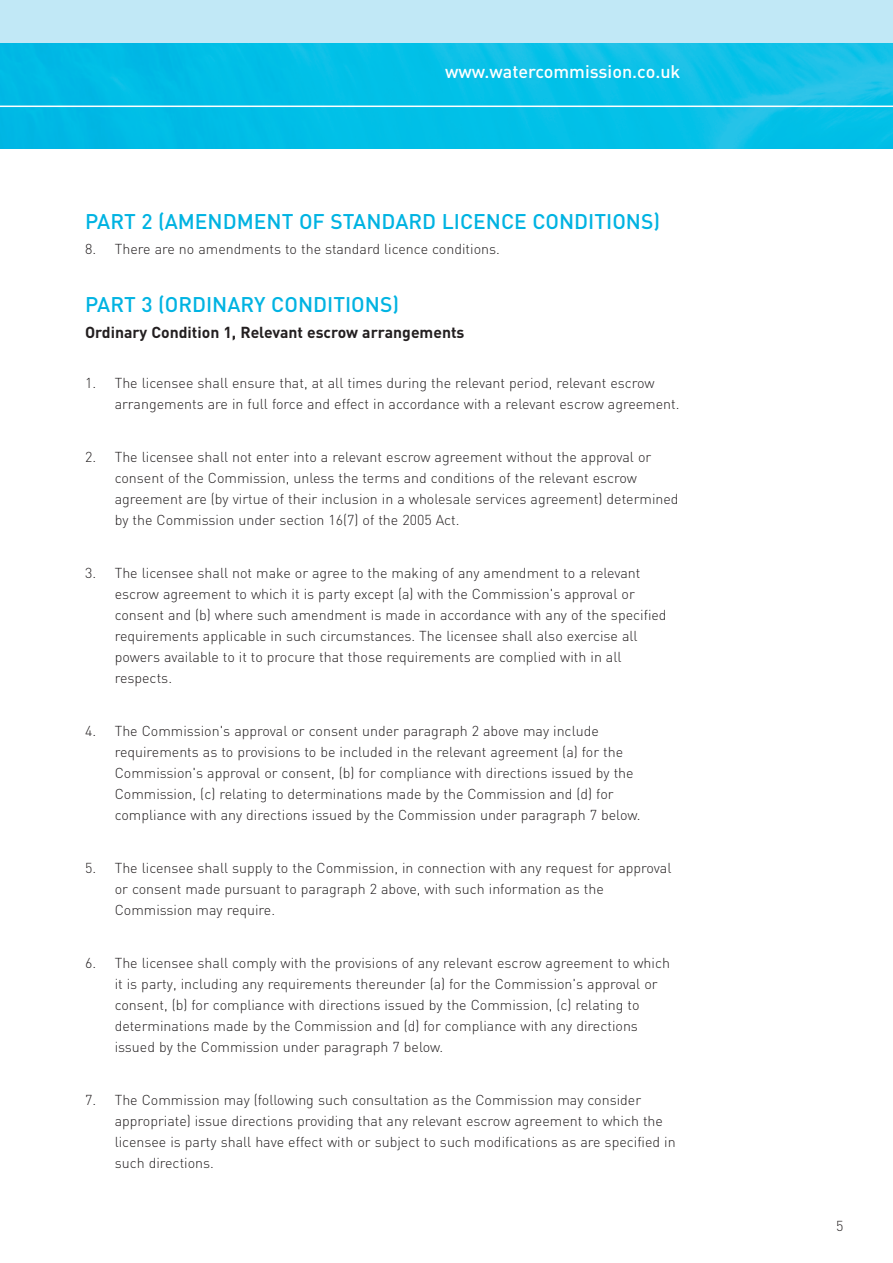
<style>
.page{position:relative;width:893px;height:1263px;background:#fff}
.page>*{position:absolute;margin:0;border:0;box-sizing:border-box;transform-origin:0 0}
.t1{font:500 21px "DIN";color:#00b3e2}
.t2{font:500 18px "DIN";color:#fff}
.t3{font:700 15.75px "DIN";color:#231f20}
.t4{font:300 14.25px/21px "DIN";color:#231f20}
</style>
<div class="page">
<img style="left:0;top:43px;width:892px;height:106px">
<div style="left:0;top:0;width:892px;height:43px;background:#c1e8f6"></div>
<hr style="left:0;top:106px;width:892px;height:1px;background:#fff">
<p class="t2" style="left:445px;top:65px;width:237px">www.watercommission.co.uk</p>
<h1 class="t1" style="left:85px;top:214px;width:577px">PART 2 (AMENDMENT OF STANDARD LICENCE CONDITIONS)</h1>
<p class="t4" style="left:85px;top:241px;width:416px">8. There are no amendments to the standard licence conditions.</p>
<h1 class="t1" style="left:85px;top:297px;width:315px">PART 3 (ORDINARY CONDITIONS)</h1>
<p class="t3" style="left:85px;top:327px;width:381px">Ordinary Condition 1, Relevant escrow arrangements</p>
<p class="t4" style="left:115px;top:374px;width:566px;text-indent:-30px">1. The licensee shall ensure that, at all times during the relevant period, relevant escrow arrangements are in full force and effect in accordance with a relevant escrow agreement.</p>
<p class="t4" style="left:115px;top:448px;width:565px;text-indent:-30px">2. The licensee shall not enter into a relevant escrow agreement without the approval or consent of the Commission, unless the terms and conditions of the relevant escrow agreement are (by virtue of their inclusion in a wholesale services agreement) determined by the Commission under section 16(7) of the 2005 Act.</p>
<p class="t4" style="left:115px;top:564px;width:553px;text-indent:-30px">3. The licensee shall not make or agree to the making of any amendment to a relevant escrow agreement to which it is party except (a) with the Commission's approval or consent and (b) where such amendment is made in accordance with any of the specified requirements applicable in such circumstances. The licensee shall also exercise all powers available to it to procure that those requirements are complied with in all respects.</p>
<p class="t4" style="left:115px;top:722px;width:527px;text-indent:-30px">4. The Commission's approval or consent under paragraph 2 above may include requirements as to provisions to be included in the relevant agreement (a) for the Commission's approval or consent, (b) for compliance with directions issued by the Commission, (c) relating to determinations made by the Commission and (d) for compliance with any directions issued by the Commission under paragraph 7 below.</p>
<p class="t4" style="left:115px;top:859px;width:558px;text-indent:-30px">5. The licensee shall supply to the Commission, in connection with any request for approval or consent made pursuant to paragraph 2 above, with such information as the<br>Commission may require.</p>
<p class="t4" style="left:115px;top:954px;width:557px;text-indent:-30px">6. The licensee shall comply with the provisions of any relevant escrow agreement to which it is party, including any requirements thereunder (a) for the Commission's approval or consent, (b) for compliance with directions issued by the Commission, (c) relating to determinations made by the Commission and (d) for compliance with any directions issued by the Commission under paragraph 7 below.</p>
<p class="t4" style="left:115px;top:1091px;width:562px;text-indent:-30px">7. The Commission may (following such consultation as the Commission may consider appropriate) issue directions providing that any relevant escrow agreement to which the licensee is party shall have effect with or subject to such modifications as are specified in such directions.</p>
<p class="t4" style="left:836px;top:1217px;width:9px">5</p>
</div>
